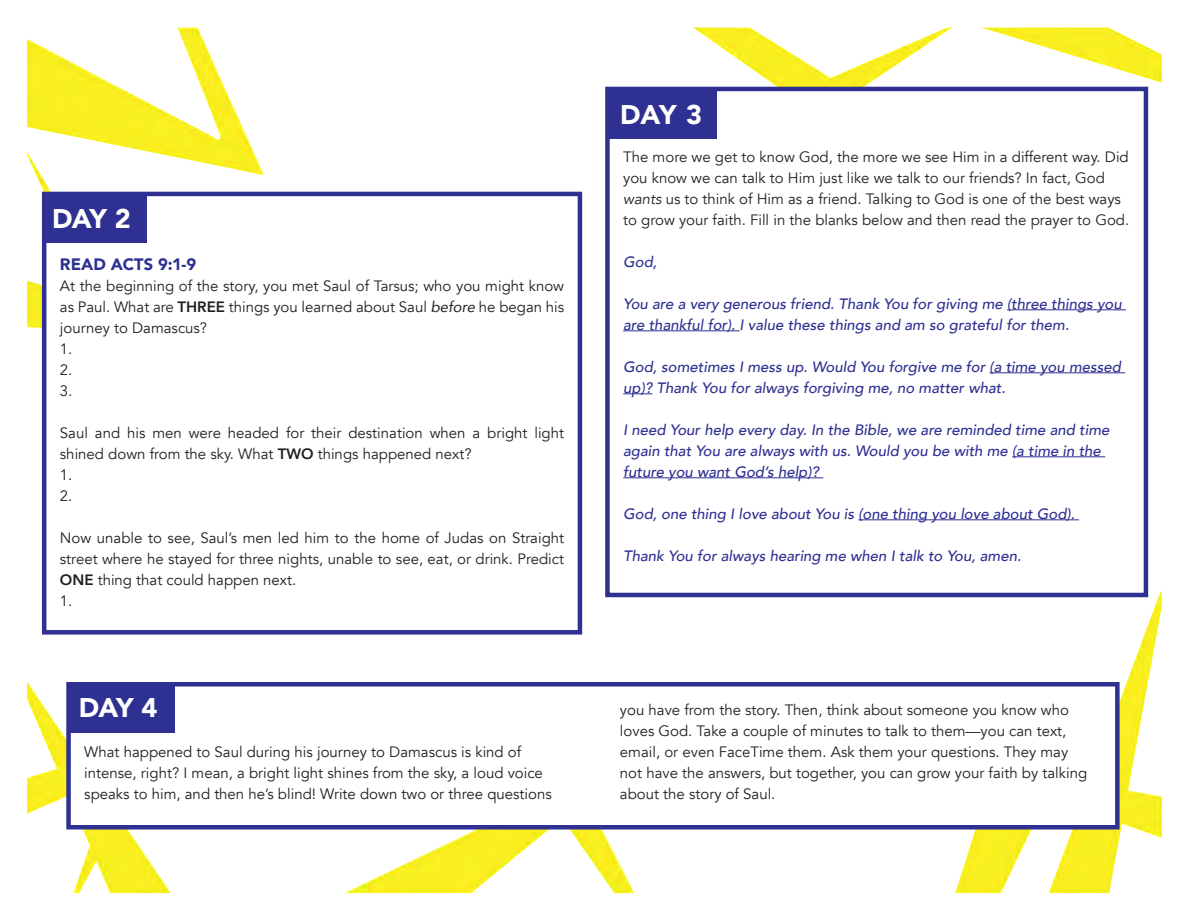
<style>
.page{position:relative;width:1188px;height:918px;background:#fff}
.page>*{position:absolute;margin:0;border:0;box-sizing:border-box;transform-origin:0 0}
.t1{font:900 27px "Avenir";letter-spacing:-.05em;color:#fff}
.t2{font:900 16.5px "Avenir";letter-spacing:.005em;color:#2e3092}
.t3{font:15px/21px "Avenir";color:#231f20}
.t4{font:italic 500 15px/21px "Avenir";color:#2e3092}
.s1{font-weight:800}
.s2{font-style:italic}
</style>
<div class="page">
<img style="left:26px;top:27px;width:1136px;height:867px">
<div style="left:607px;top:89px;width:539px;height:506px;background:#fff"></div>
<hr style="left:1007px;top:309px;width:119px;height:1px;background:#2e3092">
<hr style="left:623px;top:330px;width:117px;height:1px;background:#2e3092">
<hr style="left:990px;top:372px;width:135px;height:1px;background:#2e3092">
<svg style="left:623px;top:393px;width:29px;height:1px"></svg>
<hr style="left:1012px;top:456px;width:93px;height:1px;background:#2e3092">
<hr style="left:623px;top:477px;width:200px;height:1px;background:#2e3092">
<hr style="left:858px;top:519px;width:221px;height:1px;background:#2e3092">
<div style="left:605px;top:87px;width:543px;height:510px;border:4px solid #2e3092"></div>
<div style="left:44px;top:194px;width:536px;height:438px;background:#fff"></div>
<div style="left:42px;top:192px;width:540px;height:443px;border:4px solid #2e3092"></div>
<div style="left:69px;top:684px;width:1048px;height:143px;background:#fff"></div>
<div style="left:66px;top:682px;width:1054px;height:148px;border:4px solid #2e3092"></div>
<div style="left:608px;top:90px;width:109px;height:49px;background:#2e3092"></div>
<div style="left:45px;top:193px;width:102px;height:50px;background:#2e3092"></div>
<div style="left:69px;top:684px;width:106px;height:49px;background:#2e3092"></div>
<p class="t1" style="left:52px;top:195px;width:80px">DAY 2</p>
<p class="t2" style="left:60px;top:250px;width:138px">READ ACTS 9:1-9</p>
<p class="t3" style="left:60px;top:276px;width:506px;text-align:justify">At the beginning of the story, you met Saul of Tarsus; who you might know as Paul. What are <span class="s1">THREE</span> things you learned about Saul <span class="s2">before</span> he began his journey to Damascus?</p>
<p class="t3" style="left:60px;top:339px;width:14px">1.</p>
<p class="t3" style="left:60px;top:360px;width:14px">2.</p>
<p class="t3" style="left:60px;top:381px;width:14px">3.</p>
<p class="t3" style="left:60px;top:423px;width:506px">Saul and his men were headed for their destination when a bright light shined down from the sky. What <span class="s1">TWO</span> things happened next?</p>
<p class="t3" style="left:60px;top:465px;width:14px">1.</p>
<p class="t3" style="left:60px;top:486px;width:14px">2.</p>
<p class="t3" style="left:60px;top:528px;width:506px;text-align:justify">Now unable to see, Saul’s men led him to the home of Judas on Straight street where he stayed for three nights, unable to see, eat, or drink. Predict <span class="s1">ONE</span> thing that could happen next.</p>
<p class="t3" style="left:60px;top:591px;width:14px">1.</p>
<p class="t1" style="left:79px;top:685px;width:80px">DAY 4</p>
<p class="t3" style="left:84px;top:742px;width:469px">What happened to Saul during his journey to Damascus is kind of intense, right? I mean, a bright light shines from the sky, a loud voice speaks to him, and then he’s blind! Write down two or three questions</p>
<p class="t1" style="left:620px;top:92px;width:83px">DAY 3</p>
<p class="t3" style="left:623px;top:146px;width:508px">The more we get to know God, the more we see Him in a different way. Did you know we can talk to Him just like we talk to our friends? In fact, God <span class="s2">wants</span> us to think of Him as a friend. Talking to God is one of the best ways to grow your faith. Fill in the blanks below and then read the prayer to God.</p>
<p class="t4" style="left:623px;top:251px;width:35px">God,</p>
<p class="t4" style="left:623px;top:293px;width:500px">You are a very generous friend. Thank You for giving me (three things you are thankful for). I value these things and am so grateful for them.</p>
<p class="t4" style="left:623px;top:356px;width:499px">God, sometimes I mess up. Would You forgive me for (a time you messed up)? Thank You for always forgiving me, no matter what.</p>
<p class="t4" style="left:623px;top:419px;width:488px">I need Your help every day. In the Bible, we are reminded time and time again that You are always with us. Would you be with me (a time in the future you want God’s help)?</p>
<p class="t4" style="left:623px;top:503px;width:453px">God, one thing I love about You is (one thing you love about God).</p>
<p class="t4" style="left:623px;top:545px;width:400px">Thank You for always hearing me when I talk to You, amen.</p>
<p class="t3" style="left:620px;top:700px;width:469px">you have from the story. Then, think about someone you know who loves God. Take a couple of minutes to talk to them—you can text, email, or even FaceTime them. Ask them your questions. They may not have the answers, but together, you can grow your faith by talking about the story of Saul.</p>
</div>
